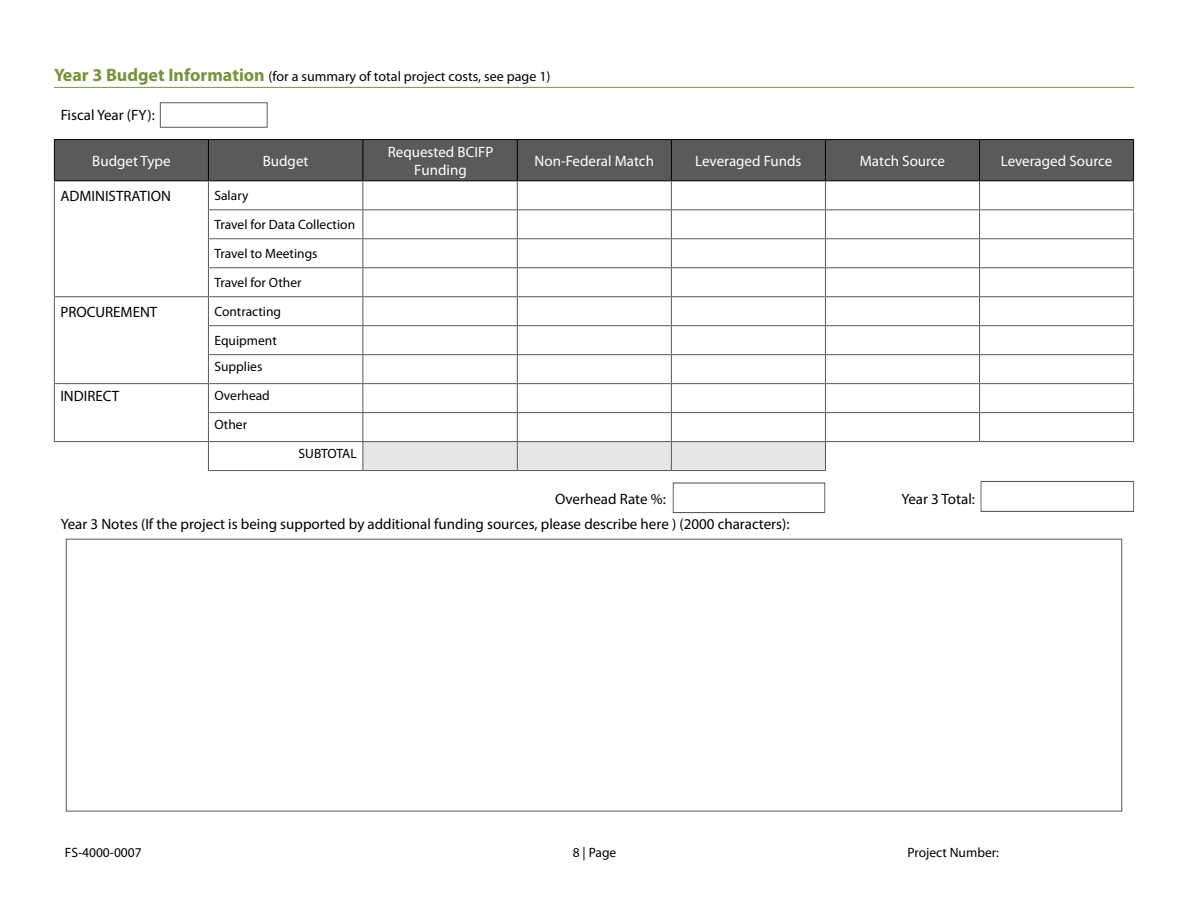
<style>
.page{position:relative;width:1188px;height:918px;background:#fff}
.page>*{position:absolute;margin:0;border:0;box-sizing:border-box;transform-origin:0 0}
.Form_Field_Label_Lin{font:15px "Myriad Pro";color:#000}
.Form_Field_Label{font:15px/18px "Myriad Pro";color:#fff;text-align:center}
.Form_Field_Label-2{font:15px "Myriad Pro";color:#000}
.Form_Text-Generic{font:15px "Myriad Pro";color:#000}
.t1{font:14.1px "Myriad Pro";color:#000}
.Form_Text-Generic-2{font:13.5px "Myriad Pro";color:#000}
.s1{font-weight:700;font-size:18px;color:#77933c}
</style>
<div class="page">
<hr style="left:54px;top:87px;width:1080px;height:1px;background:#77933c">
<div style="left:55px;top:140px;width:1078px;height:40px;background:#5a5a5a"></div>
<hr style="left:54px;top:139px;width:154px;height:1px;background:#000">
<hr style="left:54px;top:140px;width:1px;height:40px;background:#000">
<hr style="left:208px;top:139px;width:155px;height:1px;background:#000">
<hr style="left:208px;top:140px;width:1px;height:40px;background:#000">
<hr style="left:363px;top:139px;width:154px;height:1px;background:#000">
<hr style="left:363px;top:140px;width:1px;height:40px;background:#000">
<hr style="left:517px;top:139px;width:154px;height:1px;background:#000">
<hr style="left:517px;top:140px;width:1px;height:40px;background:#000">
<hr style="left:671px;top:139px;width:154px;height:1px;background:#000">
<hr style="left:671px;top:140px;width:1px;height:40px;background:#000">
<hr style="left:825px;top:139px;width:155px;height:1px;background:#000">
<hr style="left:825px;top:140px;width:1px;height:40px;background:#000">
<hr style="left:980px;top:139px;width:154px;height:1px;background:#000">
<hr style="left:979px;top:140px;width:1px;height:40px;background:#000">
<hr style="left:1133px;top:140px;width:1px;height:40px;background:#000">
<hr style="left:54px;top:180px;width:154px;height:1px;background:#000">
<hr style="left:208px;top:180px;width:155px;height:1px;background:#000">
<hr style="left:363px;top:180px;width:154px;height:1px;background:#000">
<hr style="left:517px;top:180px;width:154px;height:1px;background:#000">
<hr style="left:671px;top:180px;width:154px;height:1px;background:#000">
<hr style="left:825px;top:180px;width:155px;height:1px;background:#000">
<hr style="left:980px;top:180px;width:154px;height:1px;background:#000">
<hr style="left:825px;top:209px;width:155px;height:1px;background:#5a5a5a">
<hr style="left:980px;top:209px;width:154px;height:1px;background:#5a5a5a">
<hr style="left:825px;top:238px;width:155px;height:1px;background:#5a5a5a">
<hr style="left:980px;top:238px;width:154px;height:1px;background:#5a5a5a">
<hr style="left:825px;top:267px;width:155px;height:1px;background:#5a5a5a">
<hr style="left:980px;top:267px;width:154px;height:1px;background:#5a5a5a">
<hr style="left:825px;top:296px;width:155px;height:1px;background:#5a5a5a">
<hr style="left:980px;top:296px;width:154px;height:1px;background:#5a5a5a">
<hr style="left:825px;top:325px;width:155px;height:1px;background:#5a5a5a">
<hr style="left:980px;top:325px;width:154px;height:1px;background:#5a5a5a">
<hr style="left:825px;top:354px;width:155px;height:1px;background:#5a5a5a">
<hr style="left:980px;top:354px;width:154px;height:1px;background:#5a5a5a">
<hr style="left:825px;top:383px;width:155px;height:1px;background:#5a5a5a">
<hr style="left:980px;top:383px;width:154px;height:1px;background:#5a5a5a">
<hr style="left:825px;top:412px;width:155px;height:1px;background:#5a5a5a">
<hr style="left:980px;top:412px;width:154px;height:1px;background:#5a5a5a">
<svg style="left:979px;top:181px;width:1px;height:260px"></svg>
<svg style="left:1133px;top:181px;width:1px;height:260px"></svg>
<hr style="left:825px;top:441px;width:155px;height:1px;background:#5a5a5a">
<hr style="left:980px;top:441px;width:154px;height:1px;background:#5a5a5a">
<hr style="left:208px;top:209px;width:155px;height:1px;background:#5a5a5a">
<hr style="left:208px;top:238px;width:155px;height:1px;background:#5a5a5a">
<hr style="left:208px;top:267px;width:155px;height:1px;background:#5a5a5a">
<hr style="left:208px;top:296px;width:155px;height:1px;background:#5a5a5a">
<hr style="left:208px;top:325px;width:155px;height:1px;background:#5a5a5a">
<hr style="left:208px;top:354px;width:155px;height:1px;background:#5a5a5a">
<hr style="left:54px;top:296px;width:154px;height:1px;background:#5a5a5a">
<hr style="left:208px;top:383px;width:155px;height:1px;background:#5a5a5a">
<hr style="left:208px;top:412px;width:155px;height:1px;background:#5a5a5a">
<hr style="left:208px;top:441px;width:155px;height:1px;background:#5a5a5a">
<svg style="left:363px;top:181px;width:463px;height:290px"></svg>
<hr style="left:208px;top:470px;width:155px;height:1px;background:#5a5a5a">
<hr style="left:54px;top:383px;width:154px;height:1px;background:#5a5a5a">
<svg style="left:54px;top:181px;width:1px;height:260px"></svg>
<svg style="left:208px;top:181px;width:1px;height:289px"></svg>
<hr style="left:54px;top:441px;width:154px;height:1px;background:#5a5a5a">
<div style="left:981px;top:481px;width:153px;height:31px;border:1px solid #5a5a5a"></div>
<div style="left:673px;top:483px;width:152px;height:30px;border:1px solid #5a5a5a"></div>
<div style="left:160px;top:102px;width:108px;height:26px;border:1px solid #5a5a5a"></div>
<p class="t1" style="left:54px;top:68px;width:498px"><span class="s1">Year 3 Budget Information</span> (for a summary of total project costs, see page 1)</p>
<p class="Form_Field_Label-2" style="left:61px;top:106px;width:96px">Fiscal Year (FY):</p>
<p class="Form_Field_Label" style="left:92px;top:152px;width:80px">Budget Type</p>
<p class="Form_Field_Label" style="left:263px;top:152px;width:47px">Budget</p>
<p class="Form_Field_Label" style="left:388px;top:142px;width:107px">Requested BCIFP<br>Funding</p>
<p class="Form_Field_Label" style="left:535px;top:152px;width:121px">Non-Federal Match</p>
<p class="Form_Field_Label" style="left:695px;top:152px;width:108px">Leveraged Funds</p>
<p class="Form_Field_Label" style="left:860px;top:152px;width:87px">Match Source</p>
<p class="Form_Field_Label" style="left:1001px;top:152px;width:113px">Leveraged Source</p>
<p class="Form_Text-Generic" style="left:60px;top:187px;width:112px">ADMINISTRATION</p>
<p class="Form_Text-Generic-2" style="left:214px;top:188px;width:36px">Salary</p>
<p class="Form_Text-Generic-2" style="left:214px;top:216px;width:142px">Travel for Data Collection</p>
<p class="Form_Text-Generic-2" style="left:214px;top:245px;width:105px">Travel to Meetings</p>
<p class="Form_Text-Generic-2" style="left:214px;top:274px;width:89px">Travel for Other</p>
<p class="Form_Text-Generic" style="left:60px;top:303px;width:99px">PROCUREMENT</p>
<p class="Form_Text-Generic-2" style="left:214px;top:303px;width:68px">Contracting</p>
<p class="Form_Text-Generic-2" style="left:214px;top:332px;width:64px">Equipment</p>
<p class="Form_Text-Generic-2" style="left:214px;top:358px;width:49px">Supplies</p>
<p class="Form_Text-Generic" style="left:60px;top:387px;width:61px">INDIRECT</p>
<p class="Form_Text-Generic-2" style="left:214px;top:387px;width:57px">Overhead</p>
<p class="Form_Text-Generic-2" style="left:214px;top:416px;width:34px">Other</p>
<p class="Form_Text-Generic-2" style="left:299px;top:445px;width:60px">SUBTOTAL</p>
<p class="Form_Field_Label-2" style="left:555px;top:490px;width:112px">Overhead Rate %:</p>
<p class="Form_Field_Label-2" style="left:902px;top:490px;width:75px">Year 3 Total:</p>
<p class="Form_Field_Label_Lin" style="left:61px;top:514px;width:730px">Year 3 Notes (If the project is being supported by additional funding sources, please describe here ) (2000 characters):</p>
<p class="Form_Text-Generic-2" style="left:65px;top:844px;width:78px">FS-4000-0007</p>
<p class="Form_Text-Generic-2" style="left:573px;top:844px;width:45px">8 | Page</p>
<p class="Form_Text-Generic-2" style="left:908px;top:844px;width:93px">Project Number:</p>
</div>
